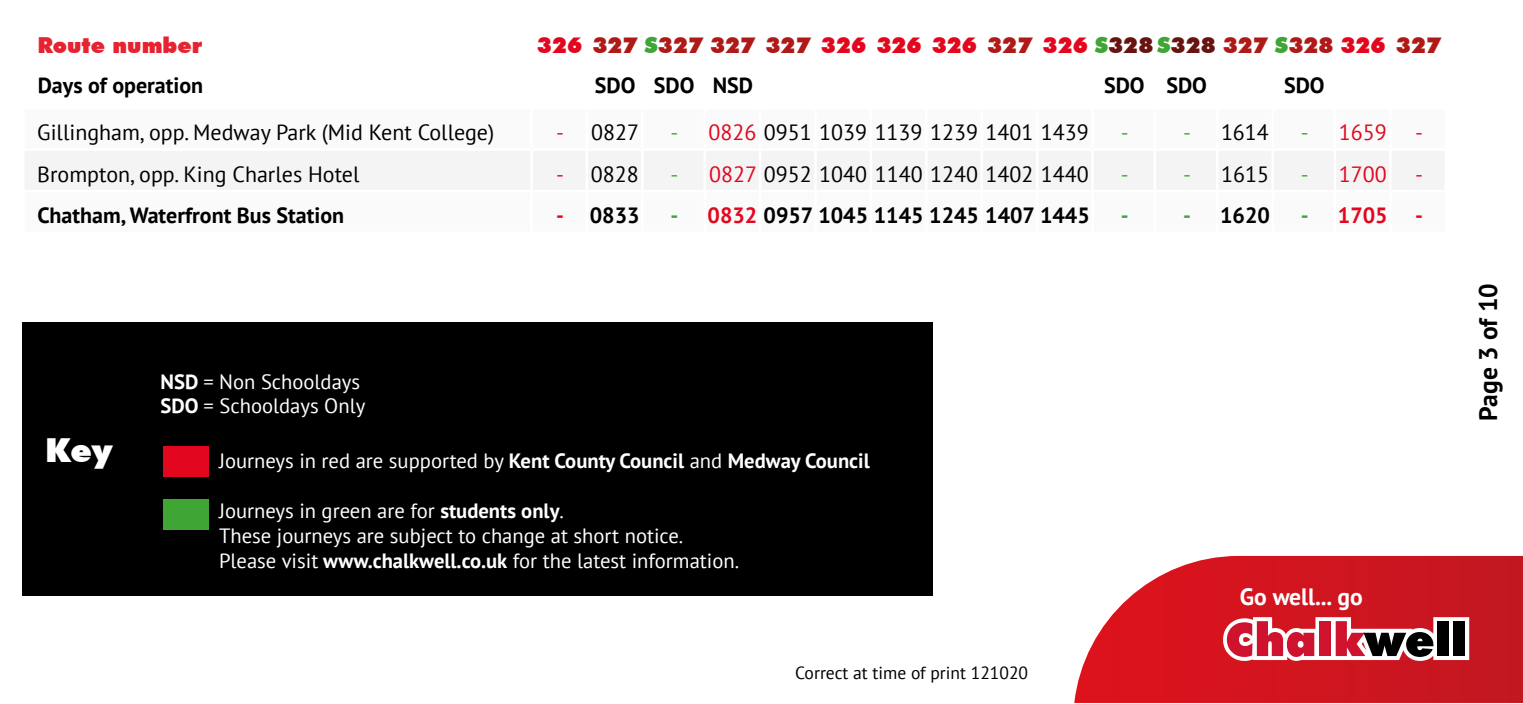
<style>
.page{position:relative;width:1523px;height:704px;background:#fff}
.page>*{position:absolute;margin:0;border:0;box-sizing:border-box;transform-origin:0 0}
.t1{font:900 33.06px "Futura BT";color:#fff}
.t2{font:700 25.5px "PT Sans";color:#000}
.t3{font:700 23.56px "PT Sans";color:#fff}
.t4{font:22px "PT Sans";color:#000}
.t5{font:700 22px "PT Sans";color:#000}
.t6{font:900 22px "Futura BT";color:#af1917}
.t7{font:22px "PT Sans";color:#e2071e}
.t8{font:900 22px "Futura BT";color:#e62330}
.t9{font:700 22px "PT Sans";color:#e2071e}
.t10{font:22px "PT Sans";color:#3fa535}
.t11{font:700 22px "PT Sans";color:#3fa535}
.t12{font:20.62px/24.8px "PT Sans";color:#fff}
.t13{font:17.5px "PT Sans";color:#000}
.s1{color:#e2071e}
.s2{color:#3fa535}
.s3{color:#671411}
.s4{font-weight:700}
</style>
<div class="page">
<svg style="left:1074px;top:555px;width:448px;height:147px;background:#d52f38"></svg>
<svg style="left:1223px;top:616px;width:246px;height:44px"></svg>
<div style="left:1437px;top:620px;width:11px;height:35px;background:#000"></div>
<div style="left:1453px;top:620px;width:12px;height:35px;background:#000"></div>
<div style="left:25px;top:151px;width:1419px;height:39px;background:#f4f4f4"></div>
<hr style="left:530px;top:151px;width:3px;height:39px;background:#fff">
<hr style="left:586px;top:151px;width:2px;height:39px;background:#fff">
<hr style="left:641px;top:151px;width:2px;height:39px;background:#fff">
<hr style="left:703px;top:151px;width:3px;height:39px;background:#fff">
<hr style="left:759px;top:151px;width:2px;height:39px;background:#fff">
<hr style="left:814px;top:151px;width:2px;height:39px;background:#fff">
<hr style="left:869px;top:151px;width:3px;height:39px;background:#fff">
<hr style="left:925px;top:151px;width:2px;height:39px;background:#fff">
<hr style="left:980px;top:151px;width:3px;height:39px;background:#fff">
<hr style="left:1036px;top:151px;width:2px;height:39px;background:#fff">
<hr style="left:1091px;top:151px;width:2px;height:39px;background:#fff">
<hr style="left:1153px;top:151px;width:3px;height:39px;background:#fff">
<hr style="left:1216px;top:151px;width:2px;height:39px;background:#fff">
<hr style="left:1271px;top:151px;width:2px;height:39px;background:#fff">
<hr style="left:1333px;top:151px;width:3px;height:39px;background:#fff">
<hr style="left:1389px;top:151px;width:2px;height:39px;background:#fff">
<div style="left:22px;top:322px;width:911px;height:273px;background:#000"></div>
<div style="left:163px;top:498px;width:46px;height:31px;background:#3fa535"></div>
<div style="left:163px;top:446px;width:46px;height:30px;background:#e2071e"></div>
<p class="t8" style="left:38px;top:32px;width:166px">Route number</p>
<p class="t6" style="left:537px;top:32px;width:905px"><span class="s1">326</span> 327 <span class="s2">S</span>327 327 327 <span class="s1">326 326 326</span> 327 <span class="s1">326</span> <span class="s2">S</span><span class="s3">328</span> <span class="s2">S</span><span class="s3">328</span> 327 <span class="s2">S</span>328 <span class="s1">326</span> 327</p>
<p class="t5" style="left:38px;top:71px;width:167px">Days of operation</p>
<p class="t5" style="left:595px;top:71px;width:160px">SDO SDO NSD</p>
<p class="t5" style="left:1104px;top:71px;width:104px">SDO SDO</p>
<p class="t5" style="left:1284px;top:71px;width:42px">SDO</p>
<p class="t4" style="left:37px;top:118px;width:458px">Gillingham, opp. Medway Park (Mid Kent College)</p>
<p class="t4" style="left:556px;top:118px;width:85px"><span class="s1">-</span> 0827</p>
<p class="t4" style="left:670px;top:118px;width:420px"><span class="s2">-</span> <span class="s1">0826</span> 0951 1039 1139 1239 1401 1439</p>
<p class="t10" style="left:1120px;top:118px;width:9px">-</p>
<p class="t4" style="left:1183px;top:118px;width:87px"><span class="s2">-</span> 1614</p>
<p class="t7" style="left:1300px;top:118px;width:87px"><span class="s2">-</span> 1659</p>
<p class="t7" style="left:1415px;top:118px;width:9px">-</p>
<p class="t4" style="left:37px;top:160px;width:324px">Brompton, opp. King Charles Hotel</p>
<p class="t4" style="left:556px;top:160px;width:84px"><span class="s1">-</span> 0828</p>
<p class="t4" style="left:670px;top:160px;width:420px"><span class="s2">-</span> <span class="s1">0827</span> 0952 1040 1140 1240 1402 1440</p>
<p class="t10" style="left:1120px;top:160px;width:9px">-</p>
<p class="t4" style="left:1183px;top:160px;width:87px"><span class="s2">-</span> 1615</p>
<p class="t7" style="left:1300px;top:160px;width:87px"><span class="s2">-</span> 1700</p>
<p class="t7" style="left:1415px;top:160px;width:9px">-</p>
<p class="t5" style="left:37px;top:201px;width:308px">Chatham, Waterfront Bus Station</p>
<p class="t5" style="left:556px;top:201px;width:85px"><span class="s1">-</span> 0833</p>
<p class="t5" style="left:670px;top:201px;width:421px"><span class="s2">-</span> <span class="s1">0832</span> 0957 1045 1145 1245 1407 1445</p>
<p class="t11" style="left:1120px;top:201px;width:9px">-</p>
<p class="t5" style="left:1183px;top:201px;width:88px"><span class="s2">-</span> 1620</p>
<p class="t9" style="left:1300px;top:201px;width:124px"><span class="s2">-</span> 1705 -</p>
<h1 class="t1" style="left:45px;top:429px;width:69px">Key</h1>
<p class="t12" style="left:161px;top:368px;width:206px"><span class="s4">NSD</span> = Non Schooldays<br><span class="s4">SDO</span> = Schooldays Only</p>
<p class="t12" style="left:219px;top:448px;width:652px">Journeys in red are supported by <span class="s4">Kent County Council</span> and <span class="s4">Medway Council</span></p>
<p class="t12" style="left:219px;top:497px;width:521px">Journeys in green are for <span class="s4">students only</span>.<br>These journeys are subject to change at short notice.<br>Please visit <span class="s4">www.chalkwell.co.uk</span> for the latest information.</p>
<p class="t13" style="left:795px;top:661px;width:234px">Correct at time of print 121020</p>
<p class="t3" style="left:1239px;top:581px;width:124px">Go well... go</p>
<p class="t2" style="left:1471px;top:420px;width:139px;rotate:-90deg">Page 3 of 10</p>
</div>
